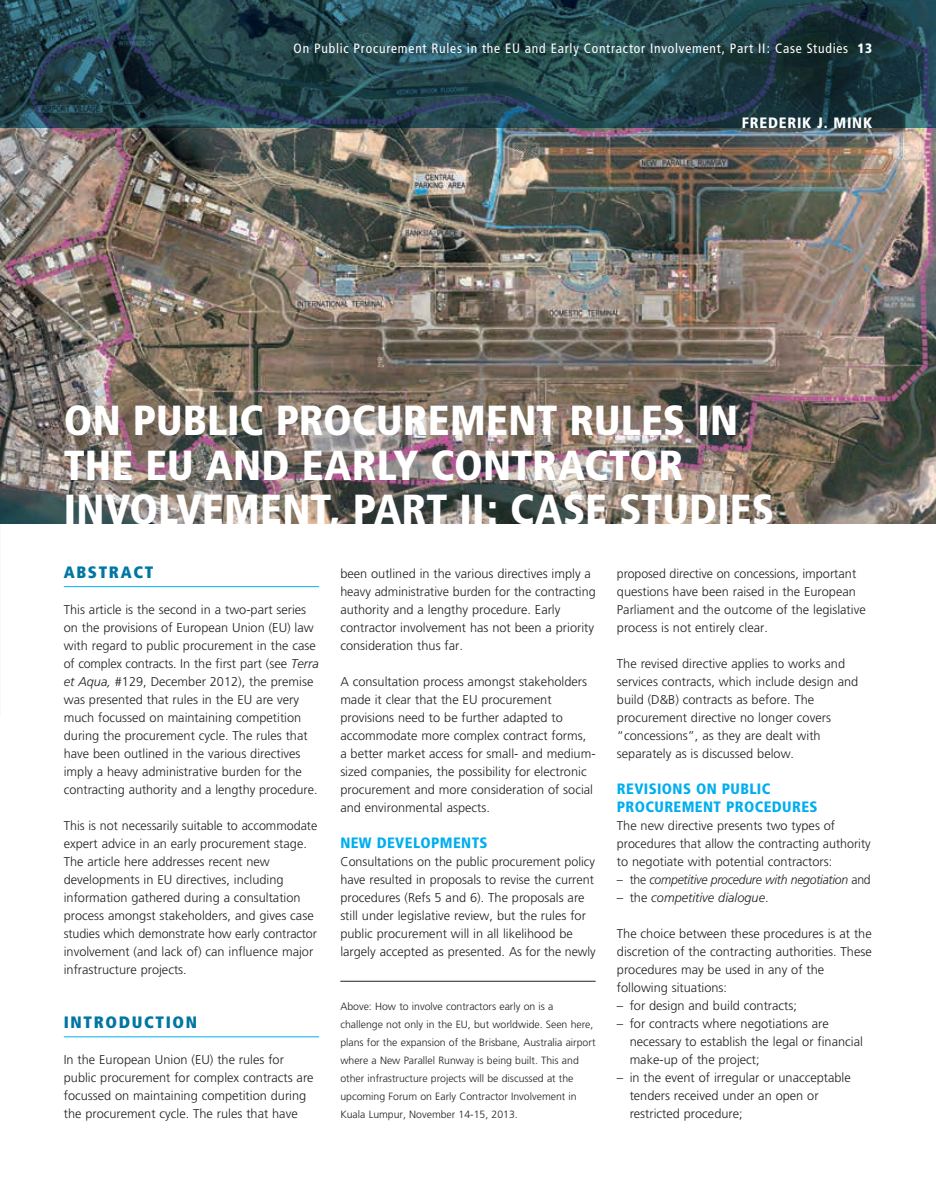
<style>
.page{position:relative;width:936px;height:1191px;background:#fff}
.page>*{position:absolute;margin:0;border:0;box-sizing:border-box;transform-origin:0 0}
.t1{font:900 condensed 42px/44.5px "Frutiger";letter-spacing:.005em;color:#fff}
.t2{font:900 condensed 16.5px "Frutiger";letter-spacing:.1em;color:#0076a3}
.t3{font:900 condensed 15px/18px "Frutiger";letter-spacing:.025em;color:#00aeef}
.t4{font:900 condensed 15px "Frutiger";letter-spacing:.05em;color:#fff}
.t5{font:condensed 13.5px "Frutiger";letter-spacing:.06em;color:#fff}
.t6{font:300 12.75px/18px "Frutiger";color:#231f20}
.t7{font:italic 300 12.75px "Frutiger";letter-spacing:-.02em;color:#231f20;scale:.96 1}
.t8{font:italic 300 12.75px "Frutiger";color:#231f20}
.t9{font:300 10.5px/18px "Frutiger";color:#231f20}
.s1{font-weight:900}
.s2{font-style:italic}
.s3{font-style:normal}
</style>
<div class="page">
<img style="left:0;top:128px;width:935px;height:396px">
<hr style="left:64px;top:586px;width:255px;height:1px;background:#00aeef">
<hr style="left:64px;top:1036px;width:255px;height:1px;background:#00aeef">
<svg style="left:0;top:0;width:935px;height:128px;background:#22434b"></svg>
<hr style="left:340px;top:981px;width:255px;height:1px;background:#231f20">
<p class="t5" style="left:293px;top:40px;width:580px">On Public Procurement Rules in the EU and Early Contractor Involvement, Part II: Case Studies <span class="s1">13</span></p>
<p class="t4" style="left:742px;top:114px;width:132px">FREDERIK J. MINK</p>
<h1 class="t1" style="left:64px;top:398px;width:712px">ON PUBLIC PROCUREMENT RULES IN<br>THE EU AND EARLY CONTRACTOR<br>INVOLVEMENT, PART II: CASE STUDIES</h1>
<p class="t2" style="left:64px;top:562px;width:91px">ABSTRACT</p>
<p class="t6" style="left:64px;top:600px;width:256px">This article is the second in a two-part series on the provisions of European Union (EU) law with regard to public procurement in the case of complex contracts. In the first part (see <span class="s2">Terra et Aqua,</span> #129, December 2012), the premise was presented that rules in the EU are very much focussed on maintaining competition during the procurement cycle. The rules that have been outlined in the various directives imply a heavy administrative burden for the contracting authority and a lengthy procedure.</p>
<p class="t6" style="left:64px;top:816px;width:255px">This is not necessarily suitable to accommodate expert advice in an early procurement stage.<br>The article here addresses recent new developments in EU directives, including information gathered during a consultation process amongst stakeholders, and gives case studies which demonstrate how early contractor involvement (and lack of) can influence major infrastructure projects.</p>
<p class="t2" style="left:64px;top:1012px;width:135px">INTRODUCTION</p>
<p class="t6" style="left:64px;top:1050px;width:251px">In the European Union (EU) the rules for public procurement for complex contracts are focussed on maintaining competition during the procurement cycle. The rules that have</p>
<p class="t6" style="left:340px;top:564px;width:257px">been outlined in the various directives imply a heavy administrative burden for the contracting authority and a lengthy procedure. Early contractor involvement has not been a priority consideration thus far.</p>
<p class="t6" style="left:340px;top:672px;width:257px">A consultation process amongst stakeholders made it clear that the EU procurement provisions need to be further adapted to accommodate more complex contract forms, a better market access for small- and medium&shy;sized companies, the possibility for electronic procurement and more consideration of social and environmental aspects.</p>
<p class="t3" style="left:340px;top:833px;width:149px">NEW DEVELOPMENTS</p>
<p class="t6" style="left:340px;top:852px;width:257px">Consultations on the public procurement policy have resulted in proposals to revise the current procedures (Refs 5 and 6). The proposals are still under legislative review, but the rules for public procurement will in all likelihood be largely accepted as presented. As for the newly</p>
<p class="t9" style="left:340px;top:997px;width:256px">Above: How to involve contractors early on is a challenge not only in the EU, but worldwide. Seen here, plans for the expansion of the Brisbane, Australia airport where a New Parallel Runway is being built. This and other infrastructure projects will be discussed at the upcoming Forum on Early Contractor Involvement in Kuala Lumpur, November 14-15, 2013.</p>
<p class="t6" style="left:617px;top:564px;width:250px">proposed directive on concessions, important questions have been raised in the European Parliament and the outcome of the legislative process is not entirely clear.</p>
<p class="t6" style="left:617px;top:654px;width:243px">The revised directive applies to works and services contracts, which include design and build (D&amp;B) contracts as before. The procurement directive no longer covers “concessions”, as they are dealt with separately as is discussed below.</p>
<p class="t3" style="left:617px;top:779px;width:202px">REVISIONS ON PUBLIC<br>PROCUREMENT PROCEDURES</p>
<p class="t6" style="left:617px;top:816px;width:255px">The new directive presents two types of procedures that allow the contracting authority to negotiate with potential contractors:</p>
<p class="t7" style="left:617px;top:872px;width:266px"><span class="s3">– the</span> competitive procedure with negotiation <span class="s3">and</span></p>
<p class="t8" style="left:617px;top:890px;width:153px"><span class="s3">– the</span> competitive dialogue<span class="s3">.</span></p>
<p class="t6" style="left:617px;top:924px;width:256px">The choice between these procedures is at the discretion of the contracting authorities. These procedures may be used in any of the following situations:</p>
<p class="t6" style="left:617px;top:996px;width:181px">– for design and build contracts;</p>
<p class="t6" style="left:629px;top:1014px;width:235px;text-indent:-13px">– for contracts where negotiations are necessary to establish the legal or financial make-up of the project;</p>
<p class="t6" style="left:629px;top:1068px;width:223px;text-indent:-13px">– in the event of irregular or unacceptable tenders received under an open or restricted procedure;</p>
</div>
